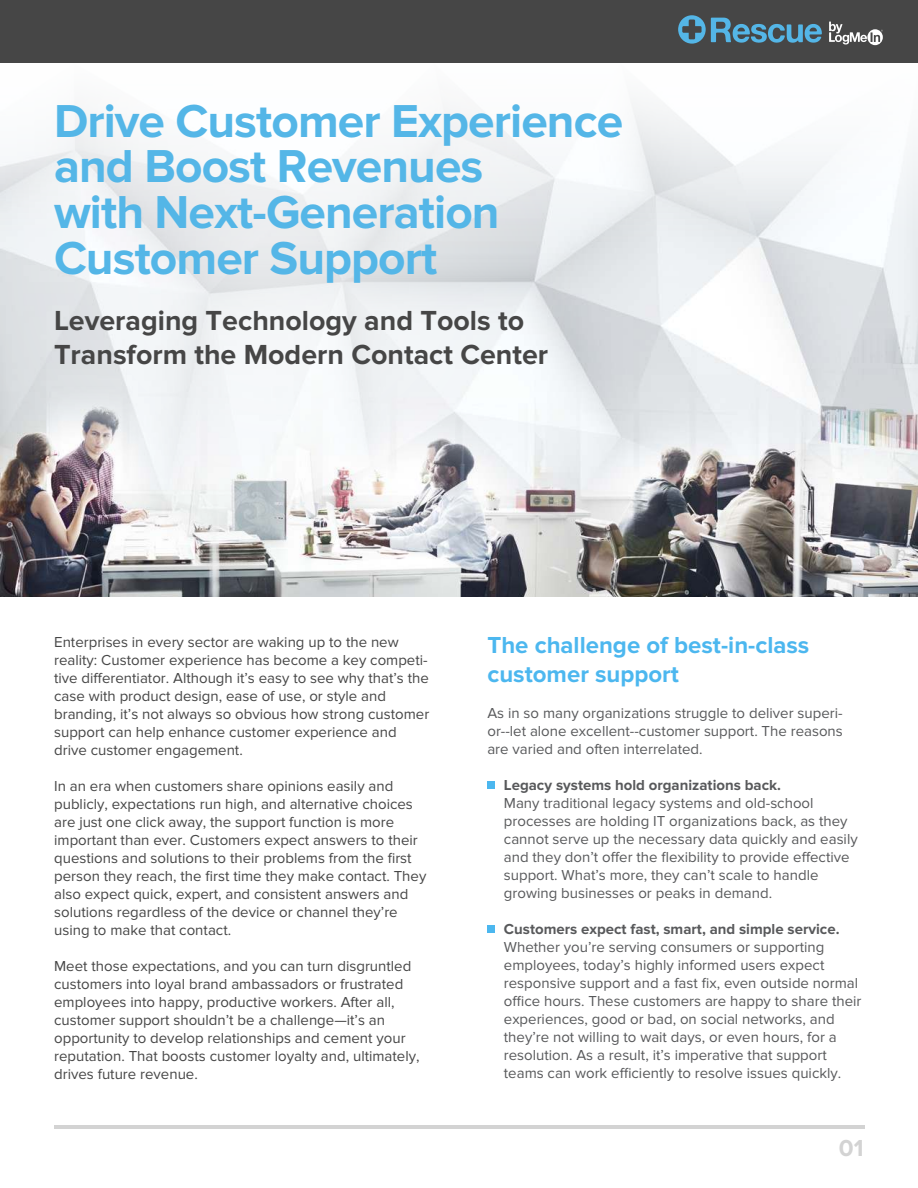
<style>
.page{position:relative;width:918px;height:1188px;background:#fff}
.page>*{position:absolute;margin:0;border:0;box-sizing:border-box;transform-origin:0 0}
.t1{font:700 47.85px/45.8px "Proxima Nova";letter-spacing:-.02em;color:#54b6e7}
.t2{font:700 28.65px/34.3px "Proxima Nova";color:#464646}
.t3{font:700 24px/28.8px "Proxima Nova";color:#4cb7ef}
.t4{font:700 24px "Proxima Nova";color:#d3d3d3}
.t5{font:15px/18px "Proxima Nova";color:#464646}
.t6{font:15px/18px "Proxima Nova";color:#58595b}
.t7{font:700 15px "Proxima Nova";color:#58595b}
</style>
<div class="page">
<img style="left:0;top:102px;width:918px;height:495px">
<svg style="left:0;top:102px;width:596px;height:479px;fill:#eff2f3"></svg>
<div style="left:0;top:0;width:918px;height:63px;background:#464646"></div>
<svg style="left:829px;top:22px;width:54px;height:23px"></svg>
<svg style="left:678px;top:15px;width:144px;height:29px"></svg>
<hr style="left:54px;top:1125px;width:810px;height:3px;background:#d3d3d3">
<div style="left:488px;top:781px;width:7px;height:8px;background:#4cb7ef"></div>
<div style="left:488px;top:925px;width:7px;height:8px;background:#4cb7ef"></div>
<h1 class="t1" style="left:54px;top:100px;width:571px">Drive Customer Experience and Boost Revenues<br>with Next-Generation<br>Customer Support</h1>
<h2 class="t2" style="left:54px;top:304px;width:496px">Leveraging Technology and Tools to<br>Transform the Modern Contact Center</h2>
<p class="t5" style="left:54px;top:634px;width:377px">Enterprises in every sector are waking up to the new reality: Customer experience has become a key competi&shy;tive differentiator. Although it’s easy to see why that’s the case with product design, ease of use, or style and branding, it’s not always so obvious how strong customer support can help enhance customer experience and drive customer engagement.</p>
<p class="t5" style="left:54px;top:778px;width:374px">In an era when customers share opinions easily and publicly, expectations run high, and alternative choices are just one click away, the support function is more important than ever. Customers expect answers to their questions and solutions to their problems from the first person they reach, the first time they make contact. They also expect quick, expert, and consistent answers and solutions regardless of the device or channel they’re using to make that contact.</p>
<p class="t5" style="left:54px;top:958px;width:367px">Meet those expectations, and you can turn disgruntled customers into loyal brand ambassadors or frustrated employees into happy, productive workers. After all, customer support shouldn’t be a challenge—it’s an opportunity to develop relationships and cement your reputation. That boosts customer loyalty and, ultimately, drives future revenue.</p>
<h3 class="t3" style="left:487px;top:632px;width:324px">The challenge of best-in-class customer support</h3>
<p class="t6" style="left:487px;top:705px;width:357px;text-align:justify">As in so many organizations struggle to deliver superi&shy;or--let alone excellent--customer support. The reasons are varied and often interrelated.</p>
<p class="t7" style="left:504px;top:779px;width:279px">Legacy systems hold organizations back.</p>
<p class="t6" style="left:504px;top:795px;width:355px">Many traditional legacy systems and old-school processes are holding IT organizations back, as they cannot serve up the necessary data quickly and easily and they don’t offer the flexibility to provide effective support. What’s more, they can’t scale to handle growing businesses or peaks in demand.</p>
<p class="t7" style="left:504px;top:923px;width:337px">Customers expect fast, smart, and simple service.</p>
<p class="t6" style="left:504px;top:939px;width:359px">Whether you’re serving consumers or supporting employees, today’s highly informed users expect responsive support and a fast fix, even outside normal office hours. These customers are happy to share their experiences, good or bad, on social networks, and they’re not willing to wait days, or even hours, for a resolution. As a result, it’s imperative that support teams can work efficiently to resolve issues quickly.</p>
<h3 class="t4" style="left:839px;top:1138px;width:26px">01</h3>
</div>
